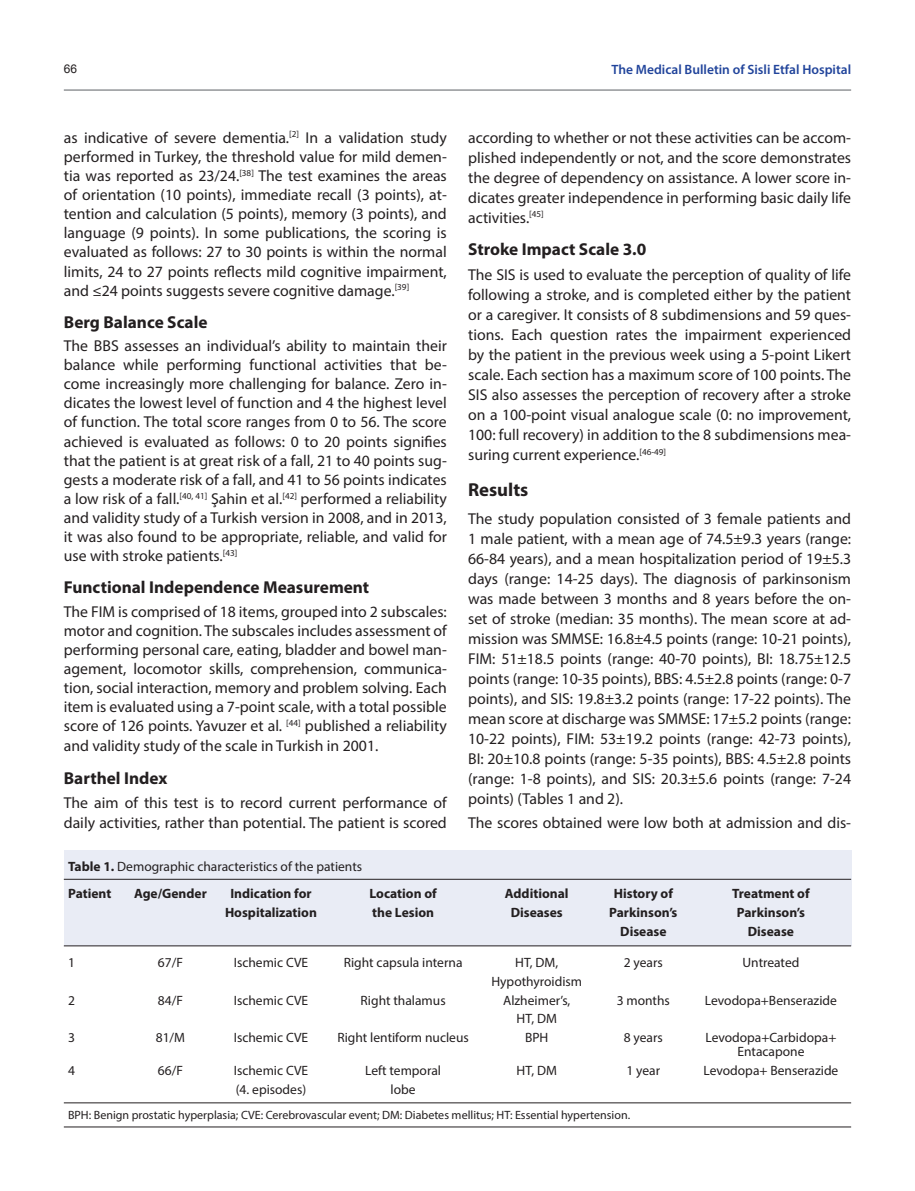
<style>
.page{position:relative;width:915px;height:1191px;background:#fff}
.page>*{position:absolute;margin:0;border:0;box-sizing:border-box;transform-origin:0 0}
.altbaslik{font:700 18.75px "Myriad Pro";color:#231f20}
.ikinci_altbaslik{font:700 17.25px "Myriad Pro";color:#231f20}
.ana_metin_bosluksuz{font:15.75px/20px "Myriad Pro";color:#231f20;text-align:justify}
.tablo_satiri{font:13.5px/14.4px "Myriad Pro";color:#231f20;text-align:center}
.tablo_satiri-2{font:700 13.5px "Myriad Pro";color:#231f20}
.t1{font:600 13.5px "Myriad Pro";color:#21449b}
.tablo_satiri-3{font:12px "Myriad Pro";color:#231f20}
.sayfa_numarasi{font:12px "Arial";color:#231f20}
.s1{font-weight:700}
</style>
<div class="page">
<hr style="left:64px;top:89px;width:786px;height:2px;background:#939598">
<div style="left:64px;top:850px;width:786px;height:95px;background:#e9ecf5"></div>
<hr style="left:64px;top:1126px;width:786px;height:1px;background:#231f20">
<hr style="left:64px;top:879px;width:786px;height:1px;background:#231f20">
<hr style="left:64px;top:945px;width:786px;height:1px;background:#231f20">
<hr style="left:64px;top:1102px;width:786px;height:1px;background:#231f20">
<p class="sayfa_numarasi" style="left:64px;top:60px;width:15px">66</p>
<p class="t1" style="left:611px;top:61px;width:241px">The Medical Bulletin of Sisli Etfal Hospital</p>
<p class="ana_metin_bosluksuz" style="left:64px;top:128px;width:384px;line-height:19px">as indicative of severe dementia.<sup>[2]</sup> In a validation study performed in Turkey, the threshold value for mild demen&shy;tia was reported as 23/24.<sup>[38]</sup> The test examines the areas of orientation (10 points), immediate recall (3 points), at&shy;tention and calculation (5 points), memory (3 points), and language (9 points). In some publications, the scoring is evaluated as follows: 27 to 30 points is within the normal limits, 24 to 27 points reflects mild cognitive impairment, and ≤24 points suggests severe cognitive damage.<sup>[39]</sup></p>
<p class="ikinci_altbaslik" style="left:64px;top:310px;width:145px">Berg Balance Scale</p>
<p class="ana_metin_bosluksuz" style="left:64px;top:336px;width:384px;line-height:19px">The BBS assesses an individual’s ability to maintain their balance while performing functional activities that be&shy;come increasingly more challenging for balance. Zero in&shy;dicates the lowest level of function and 4 the highest level of function. The total score ranges from 0 to 56. The score achieved is evaluated as follows: 0 to 20 points signifies that the patient is at great risk of a fall, 21 to 40 points sug&shy;gests a moderate risk of a fall, and 41 to 56 points indicates a low risk of a fall.<sup>[40,</sup> <sup>41]</sup> Şahin et al.<sup>[42]</sup> performed a reliability and validity study of a Turkish version in 2008, and in 2013, it was also found to be appropriate, reliable, and valid for use with stroke patients.<sup>[43]</sup></p>
<p class="ikinci_altbaslik" style="left:64px;top:576px;width:307px">Functional Independence Measurement</p>
<p class="ana_metin_bosluksuz" style="left:64px;top:601px;width:384px;line-height:19.2px">The FIM is comprised of 18 items, grouped into 2 subscales: motor and cognition. The subscales includes assessment of performing personal care, eating, bladder and bowel man&shy;agement, locomotor skills, comprehension, communica&shy;tion, social interaction, memory and problem solving. Each item is evaluated using a 7-point scale, with a total possible score of 126 points. Yavuzer et al. <sup>[44]</sup> published a reliability and validity study of the scale in Turkish in 2001.</p>
<p class="ikinci_altbaslik" style="left:64px;top:766px;width:105px">Barthel Index</p>
<p class="ana_metin_bosluksuz" style="left:64px;top:792px;width:384px">The aim of this test is to record current performance of daily activities, rather than potential. The patient is scored</p>
<p class="ana_metin_bosluksuz" style="left:468px;top:127px;width:384px">according to whether or not these activities can be accom&shy;plished independently or not, and the score demonstrates the degree of dependency on assistance. A lower score in&shy;dicates greater independence in performing basic daily life activities.<sup>[45]</sup></p>
<p class="ikinci_altbaslik" style="left:468px;top:238px;width:180px">Stroke Impact Scale 3.0</p>
<p class="ana_metin_bosluksuz" style="left:468px;top:264px;width:384px">The SIS is used to evaluate the perception of quality of life following a stroke, and is completed either by the patient or a caregiver. It consists of 8 subdimensions and 59 ques&shy;tions. Each question rates the impairment experienced by the patient in the previous week using a 5-point Likert scale. Each section has a maximum score of 100 points. The SIS also assesses the perception of recovery after a stroke on a 100-point visual analogue scale (0: no improvement, 100: full recovery) in addition to the 8 subdimensions mea&shy;suring current experience.<sup>[46-49]</sup></p>
<p class="altbaslik" style="left:468px;top:477px;width:62px">Results</p>
<p class="ana_metin_bosluksuz" style="left:468px;top:508px;width:384px">The study population consisted of 3 female patients and 1 male patient, with a mean age of 74.5±9.3 years (range:<br>66-84 years), and a mean hospitalization period of 19±5.3 days (range: 14-25 days). The diagnosis of parkinsonism was made between 3 months and 8 years before the on&shy;set of stroke (median: 35 months). The mean score at ad&shy;mission was SMMSE: 16.8±4.5 points (range: 10-21 points), FIM: 51±18.5 points (range: 40-70 points), BI: 18.75±12.5 points (range: 10-35 points), BBS: 4.5±2.8 points (range: 0-7 points), and SIS: 19.8±3.2 points (range: 17-22 points). The mean score at discharge was SMMSE: 17±5.2 points (range:<br>10-22 points), FIM: 53±19.2 points (range: 42-73 points), BI: 20±10.8 points (range: 5-35 points), BBS: 4.5±2.8 points (range: 1-8 points), and SIS: 20.3±5.6 points (range: 7-24 points) (Tables 1 and 2).</p>
<p class="ana_metin_bosluksuz" style="left:468px;top:813px;width:384px">The scores obtained were low both at admission and dis-</p>
<p class="tablo_satiri" style="left:68px;top:859px;width:295px"><span class="s1">Table 1.</span> Demographic characteristics of the patients</p>
<p class="tablo_satiri-2" style="left:68px;top:885px;width:45px">Patient</p>
<p class="tablo_satiri-2" style="left:134px;top:885px;width:74px">Age/Gender</p>
<p class="tablo_satiri-2" style="left:230px;top:885px;width:83px">Indication for</p>
<p class="tablo_satiri-2" style="left:369px;top:885px;width:69px">Location of</p>
<p class="tablo_satiri-2" style="left:504px;top:885px;width:65px">Additional</p>
<p class="tablo_satiri-2" style="left:613px;top:885px;width:61px">History of</p>
<p class="tablo_satiri-2" style="left:732px;top:885px;width:79px">Treatment of</p>
<p class="tablo_satiri-2" style="left:225px;top:903px;width:93px">Hospitalization</p>
<p class="tablo_satiri-2" style="left:372px;top:903px;width:63px">the Lesion</p>
<p class="tablo_satiri-2" style="left:510px;top:903px;width:54px">Diseases</p>
<p class="tablo_satiri-2" style="left:609px;top:903px;width:70px">Parkinson’s</p>
<p class="tablo_satiri-2" style="left:736px;top:903px;width:70px">Parkinson’s</p>
<p class="tablo_satiri-2" style="left:620px;top:922px;width:48px">Disease</p>
<p class="tablo_satiri-2" style="left:747px;top:922px;width:48px">Disease</p>
<p class="tablo_satiri" style="left:68px;top:955px;width:8px">1</p>
<p class="tablo_satiri" style="left:158px;top:955px;width:27px">67/F</p>
<p class="tablo_satiri" style="left:234px;top:955px;width:76px">Ischemic CVE</p>
<p class="tablo_satiri" style="left:343px;top:955px;width:120px">Right capsula interna</p>
<p class="tablo_satiri" style="left:515px;top:955px;width:44px">HT, DM,</p>
<p class="tablo_satiri" style="left:623px;top:955px;width:41px">2 years</p>
<p class="tablo_satiri" style="left:742px;top:955px;width:58px">Untreated</p>
<p class="tablo_satiri" style="left:491px;top:974px;width:92px">Hypothyroidism</p>
<p class="tablo_satiri" style="left:68px;top:992px;width:8px">2</p>
<p class="tablo_satiri" style="left:158px;top:992px;width:27px">84/F</p>
<p class="tablo_satiri" style="left:234px;top:992px;width:76px">Ischemic CVE</p>
<p class="tablo_satiri" style="left:360px;top:992px;width:87px">Right thalamus</p>
<p class="tablo_satiri" style="left:503px;top:992px;width:69px">Alzheimer’s,</p>
<p class="tablo_satiri" style="left:616px;top:992px;width:55px">3 months</p>
<p class="tablo_satiri" style="left:704px;top:992px;width:133px">Levodopa+Benserazide</p>
<p class="tablo_satiri" style="left:516px;top:1011px;width:42px">HT, DM</p>
<p class="tablo_satiri" style="left:68px;top:1030px;width:8px">3</p>
<p class="tablo_satiri" style="left:156px;top:1030px;width:31px">81/M</p>
<p class="tablo_satiri" style="left:234px;top:1030px;width:76px">Ischemic CVE</p>
<p class="tablo_satiri" style="left:337px;top:1030px;width:133px">Right lentiform nucleus</p>
<p class="tablo_satiri" style="left:525px;top:1030px;width:25px">BPH</p>
<p class="tablo_satiri" style="left:623px;top:1030px;width:41px">8 years</p>
<p class="tablo_satiri" style="left:705px;top:1030px;width:132px">Levodopa+Carbidopa+<br>Entacapone</p>
<p class="tablo_satiri" style="left:68px;top:1063px;width:8px">4</p>
<p class="tablo_satiri" style="left:158px;top:1063px;width:27px">66/F</p>
<p class="tablo_satiri" style="left:234px;top:1063px;width:76px">Ischemic CVE</p>
<p class="tablo_satiri" style="left:365px;top:1063px;width:77px">Left temporal</p>
<p class="tablo_satiri" style="left:516px;top:1063px;width:42px">HT, DM</p>
<p class="tablo_satiri" style="left:626px;top:1063px;width:35px">1 year</p>
<p class="tablo_satiri" style="left:703px;top:1063px;width:136px">Levodopa+ Benserazide</p>
<p class="tablo_satiri" style="left:236px;top:1081px;width:72px">(4. episodes)</p>
<p class="tablo_satiri" style="left:390px;top:1081px;width:27px">lobe</p>
<p class="tablo_satiri-3" style="left:68px;top:1107px;width:563px">BPH: Benign prostatic hyperplasia; CVE: Cerebrovascular event; DM: Diabetes mellitus; HT: Essential hypertension.</p>
</div>
